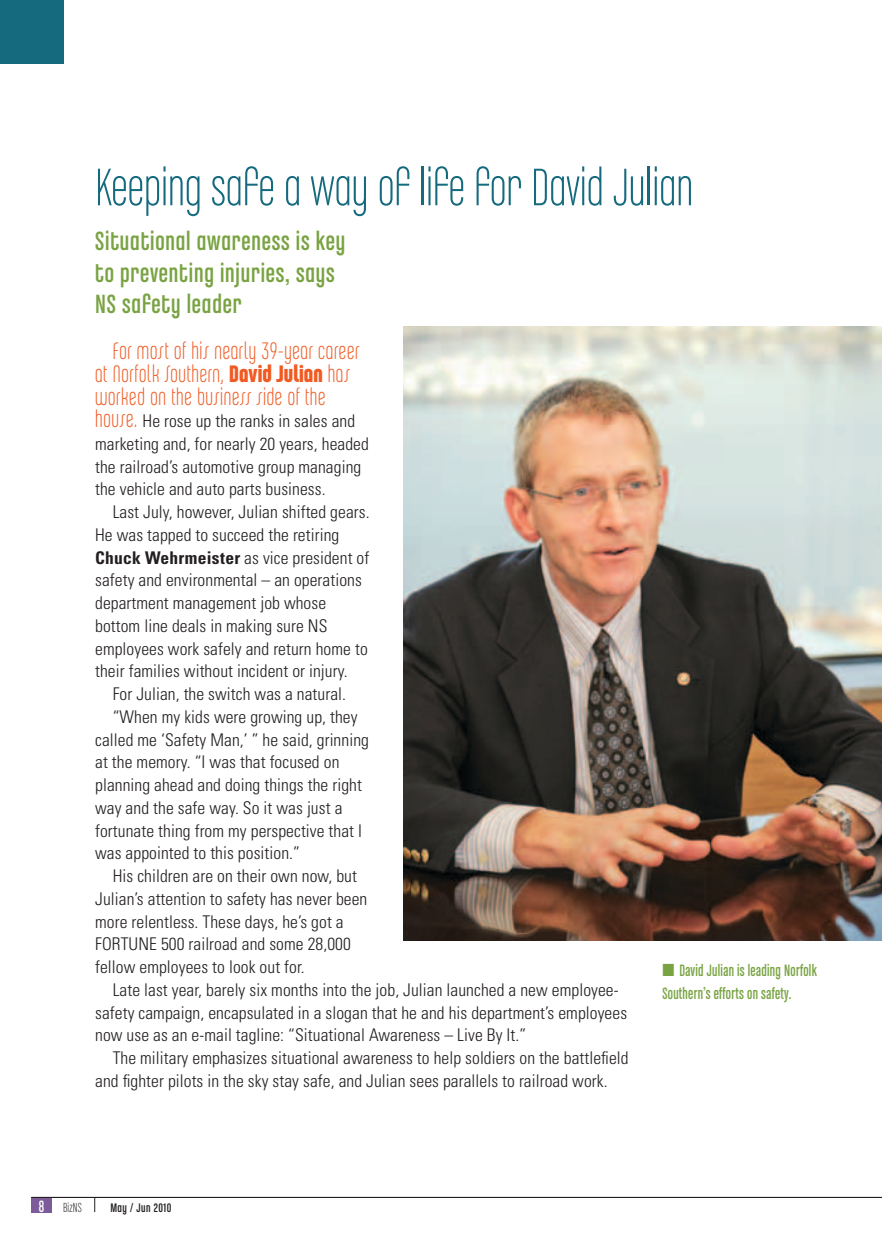
<style>
.page{position:relative;width:882px;height:1260px;background:#fff}
.page>*{position:absolute;margin:0;border:0;box-sizing:border-box;transform-origin:0 0}
.t1{font:56px "Chalet Comprime Milan Eighty";letter-spacing:.005em;color:#156a7e}
.t2{font:28px/31.5px "Chalet Comprime Cologne Eighty";letter-spacing:.03em;color:#79a342}
.t3{font:25.38px/22.8px "Chalet Comprime Milan Seventy";letter-spacing:.03em;color:#f15a22}
.t4{font:300 condensed 17.5px/22.8px "Univers LT Std";letter-spacing:.005em;color:#231f20}
.t5{font:17.5px/22.8px "Chalet Comprime Cologne Sixty";letter-spacing:.02em;color:#79a342;scale:.9 1}
.t6{font:14px "Chalet Comprime Milan Eighty";letter-spacing:.015em;color:#231f20}
.t7{font:13.12px "Chalet Comprime Cologne Eighty";letter-spacing:.04em;color:#231f20}
.s1{font-family:"Chalet Comprime Hong Kong Seventy"}
.s2{font-family:"Chalet Comprime Milan Seventy";font-weight:400;font-stretch:normal;font-size:25.38px;color:#f15a22}
.s3{font-weight:700}
.s4{font-family:"Chalet Comprime Cologne Seventy";font-size:17.5px;color:#fff}
</style>
<div class="page">
<div style="left:32px;top:1197px;width:20px;height:15px;background:#7d5a99"></div>
<svg style="left:94px;top:1198px;width:1px;height:14px"></svg>
<hr style="left:32px;top:1197px;width:850px;height:1px;background:#231f20">
<div style="left:0;top:0;width:63px;height:64px;background:#156a7e"></div>
<img style="left:403px;top:326px;width:479px;height:615px">
<h1 class="t1" style="left:95px;top:157px;width:599px">Keeping safe a way of life for David Julian</h1>
<h2 class="t2" style="left:95px;top:225px;width:251px">Situational awareness is key to preventing injuries, says<br>NS safety leader</h2>
<h3 class="t3" style="left:95px;top:339px;width:265px;text-indent:18px">For most of his nearly 39-year career at Norfolk Southern, <span class="s1">David Julian</span> has worked on the business side of the</h3>
<p class="t4" style="left:95px;top:410px;width:275px"><span class="s2">house.</span> He rose up the ranks in sales and marketing and, for nearly 20 years, headed the railroad’s automotive group managing the vehicle and auto parts business.</p>
<p class="t4" style="left:95px;top:501px;width:276px;text-indent:18px">Last July, however, Julian shifted gears.<br>He was tapped to succeed the retiring <span class="s3">Chuck Wehrmeister</span> as vice president of safety and environmental – an operations department management job whose bottom line deals in making sure NS employees work safely and return home to their families without incident or injury.</p>
<p class="t4" style="left:113px;top:683px;width:235px">For Julian, the switch was a natural.</p>
<p class="t4" style="left:113px;top:705px;width:246px">“When my kids were growing up, they</p>
<p class="t4" style="left:95px;top:728px;width:275px">called me ‘Safety Man,’ ” he said, grinning</p>
<p class="t4" style="left:95px;top:751px;width:246px">at the memory. “I was that focused on</p>
<p class="t4" style="left:95px;top:774px;width:268px">planning ahead and doing things the right</p>
<p class="t4" style="left:95px;top:796px;width:249px">way and the safe way. So it was just a</p>
<p class="t4" style="left:95px;top:819px;width:268px">fortunate thing from my perspective that I</p>
<p class="t4" style="left:95px;top:842px;width:206px">was appointed to this position.”</p>
<p class="t4" style="left:113px;top:865px;width:246px">His children are on their own now, but</p>
<p class="t4" style="left:95px;top:887px;width:274px">Julian’s attention to safety has never been</p>
<p class="t4" style="left:95px;top:910px;width:250px">more relentless. These days, he’s got a</p>
<p class="t4" style="left:95px;top:933px;width:257px">FORTUNE 500 railroad and some 28,000</p>
<p class="t4" style="left:95px;top:956px;width:211px">fellow employees to look out for.</p>
<p class="t4" style="left:113px;top:978px;width:507px">Late last year, barely six months into the job, Julian launched a new employee-</p>
<p class="t4" style="left:95px;top:1001px;width:533px">safety campaign, encapsulated in a slogan that he and his department’s employees</p>
<p class="t4" style="left:95px;top:1024px;width:433px">now use as an e-mail tagline: “Situational Awareness – Live By It.”</p>
<p class="t4" style="left:113px;top:1047px;width:518px">The military emphasizes situational awareness to help soldiers on the battlefield</p>
<p class="t4" style="left:95px;top:1069px;width:514px">and fighter pilots in the sky stay safe, and Julian sees parallels to railroad work.</p>
<p class="t5" style="left:662px;top:959px;width:173px">■ David Julian is leading Norfolk<br>Southern’s efforts on safety.</p>
<p class="t6" style="left:39px;top:1200px;width:44px"><span class="s4">8</span> BizNS</p>
<p class="t7" style="left:110px;top:1201px;width:63px">May / Jun 2010</p>
</div>
